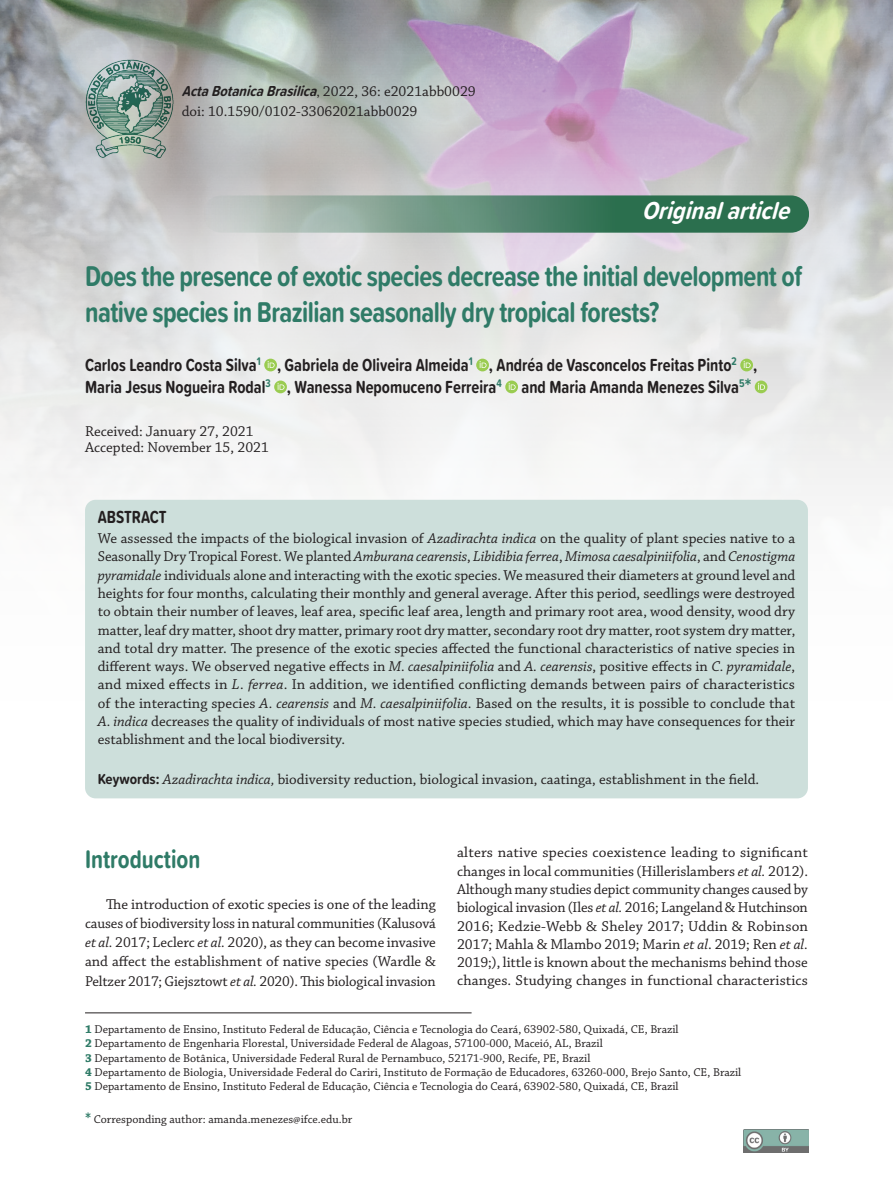
<style>
.page{position:relative;width:893px;height:1191px;background:#fff}
.page>*{position:absolute;margin:0;border:0;box-sizing:border-box;transform-origin:0 0}
.t1{font:700 29.7px/36.3px "Proxima Soft Cond";letter-spacing:-.02em;color:#2f7b67;scale:.91 1}
.t2{font:700 26.4px "Proxima Soft Cond";color:#2f7b67;scale:.91 1}
.t3{font:italic 700 25.5px "Proxima Soft Cond";color:#fff}
.t4{font:700 18.15px/21.9px "Proxima Soft Cond";color:#231f20;scale:.91 1}
.t5{font:15px/18.3px "Chaparral Pro";color:#231f20;text-align:justify}
.t6{font:italic 700 15px "Proxima Soft Cond";color:#231f20}
.t7{font:12px/14.4px "Chaparral Pro";color:#231f20}
.s1{font-weight:400;font-style:normal}
.s2{font-family:"Chaparral Pro";font-weight:400;font-style:normal}
.s3{font-size:21.45px;color:#2f7b67}
.s4{font-style:italic}
.s5{font-family:"Proxima Soft Cond";font-weight:700}
.s6{font-weight:700;color:#2f7b67}
.s7{font-weight:700;font-size:15px;color:#2f7b67}
</style>
<div class="page">
<img style="left:743px;top:1129px;width:66px;height:23px">
<img style="left:0;top:0;width:893px;height:799px">
<div style="left:85px;top:500px;width:723px;height:298px;background:#cddfdb;border-radius:11px"></div>
<hr style="left:85px;top:1012px;width:387px;height:1px;background:#231f20">
<svg style="left:203px;top:195px;width:606px;height:38px;background:#65917c"></svg>
<img style="left:82px;top:54px;width:98px;height:111px">
<svg style="left:264px;top:359px;width:13px;height:12px"></svg>
<svg style="left:268px;top:361px;width:7px;height:7px"></svg>
<svg style="left:476px;top:359px;width:13px;height:12px"></svg>
<svg style="left:480px;top:361px;width:6px;height:7px"></svg>
<svg style="left:740px;top:359px;width:13px;height:12px"></svg>
<svg style="left:744px;top:361px;width:7px;height:7px"></svg>
<svg style="left:274px;top:380px;width:13px;height:13px"></svg>
<svg style="left:278px;top:383px;width:6px;height:7px"></svg>
<svg style="left:505px;top:380px;width:13px;height:13px"></svg>
<svg style="left:509px;top:383px;width:7px;height:7px"></svg>
<div style="left:755px;top:380px;width:12px;height:13px;background:#9acc51;border-radius:50%"></div>
<svg style="left:758px;top:383px;width:7px;height:7px"></svg>
<p class="t6" style="left:182px;top:79px;width:295px">ActaBotanicaBrasilica<span class="s1">,</span> <span class="s2">2 0 2 2 , 3 6 : e 2 0 2 1 a b b 0 0 2 9</span></p>
<p class="t5" style="left:182px;top:103px;width:237px">doi: 10.1590/0102-33062021abb0029</p>
<h3 class="t3" style="left:642px;top:192px;width:158px">Originalarticle</h3>
<h1 class="t1" style="left:85px;top:256px;width:790px">Does the presence of exotic species decrease the initial development of native species in Brazilian seasonally dry tropical forests?</h1>
<p class="t4" style="left:85px;top:354px;width:740px">Carlos Leandro Costa Silva<sup>1</sup> , Gabriela de Oliveira Almeida<sup>1</sup> , Andréa de Vasconcelos Freitas Pinto<sup>2</sup> ,<br>Maria Jesus Nogueira Rodal<sup>3</sup> , Wanessa Nepomuceno Ferreira<sup>4</sup> and Maria Amanda Menezes Silva<sup>5</sup><span class="s3">*</span></p>
<p class="t5" style="left:85px;top:424px;width:185px;line-height:15.3px">Received: January 27, 2021<br>Accepted: November 15, 2021</p>
<p class="t4" style="left:98px;top:505px;width:77px">ABSTRACT</p>
<p class="t5" style="left:98px;top:530px;width:699px">We assessed the impacts of the biological invasion of <span class="s4">Azadirachta indica</span> on the quality of plant species native to a Seasonally Dry Tropical Forest. We planted <span class="s4">Amburana cearensis</span>, <span class="s4">Libidibia ferrea</span>, <span class="s4">Mimosa caesalpiniifolia</span>, and <span class="s4">Cenostigma pyramidale</span> individuals alone and interacting with the exotic species. We measured their diameters at ground level and heights for four months, calculating their monthly and general average. After this period, seedlings were destroyed to obtain their number of leaves, leaf area, specific leaf area, length and primary root area, wood density, wood dry matter, leaf dry matter, shoot dry matter, primary root dry matter, secondary root dry matter, root system dry matter, and total dry matter. The presence of the exotic species affected the functional characteristics of native species in different ways. We observed negative effects in <span class="s4">M. caesalpiniifolia</span> and <span class="s4">A. cearensis</span>, positive effects in <span class="s4">C. pyramidale</span>, and mixed effects in <span class="s4">L. ferrea</span>. In addition, we identified conflicting demands between pairs of characteristics of the interacting species <span class="s4">A. cearensis</span> and <span class="s4">M. caesalpiniifolia</span>. Based on the results, it is possible to conclude that <span class="s4">A. indica</span> decreases the quality of individuals of most native species studied, which may have consequences for their establishment and the local biodiversity.</p>
<p class="t5" style="left:98px;top:770px;width:663px"><span class="s5">Keywords:</span> <span class="s4">Azadirachta indica,</span> biodiversity reduction, biological invasion, caatinga, establishment in the field.</p>
<p class="t5" style="left:457px;top:844px;width:352px">alters native species coexistence leading to significant changes in local communities (Hillerislambers <span class="s4">et al.</span> 2012).<br>Although many studies depict community changes caused by biological invasion (Iles <span class="s4">et al.</span> 2016; Langeland &amp; Hutchinson 2016; Kedzie-Webb &amp; Sheley 2017; Uddin &amp; Robinson 2017; Mahla &amp; Mlambo 2019; Marin <span class="s4">et al</span>. 2019; Ren <span class="s4">et al.<br></span>2019;), little is known about the mechanisms behind those changes. Studying changes in functional characteristics</p>
<p class="t7" style="left:85px;top:1022px;width:658px"><span class="s6">1</span> Departamento de Ensino, Instituto Federal de Educação, Ciência e Tecnologia do Ceará, 63902-580, Quixadá, CE, Brazil<br><span class="s6">2</span> Departamento de Engenharia Florestal, Universidade Federal de Alagoas, 57100-000, Maceió, AL, Brazil<br><span class="s6">3</span> Departamento de Botânica, Universidade Federal Rural de Pernambuco, 52171-900, Recife, PE, Brazil<br><span class="s6">4</span> Departamento de Biologia, Universidade Federal do Cariri, Instituto de Formação de Educadores, 63260-000, Brejo Santo, CE, Brazil <span class="s6">5</span> Departamento de Ensino, Instituto Federal de Educação, Ciência e Tecnologia do Ceará, 63902-580, Quixadá, CE, Brazil</p>
<p class="t7" style="left:85px;top:1112px;width:269px"><span class="s7">*</span> Corresponding author: amanda.menezes@ifce.edu.br</p>
<h2 class="t2" style="left:85px;top:839px;width:128px">Introduction</h2>
<p class="t5" style="left:85px;top:895px;width:352px;line-height:19.2px;text-indent:21px">The introduction of exotic species is one of the leading causes of biodiversity loss in natural communities (Kalusová <span class="s4">et al.</span> 2017; Leclerc <span class="s4">et al.</span> 2020), as they can become invasive and affect the establishment of native species (Wardle &amp; Peltzer 2017; Giejsztowt <span class="s4">et al.</span> 2020). This biological invasion</p>
</div>
